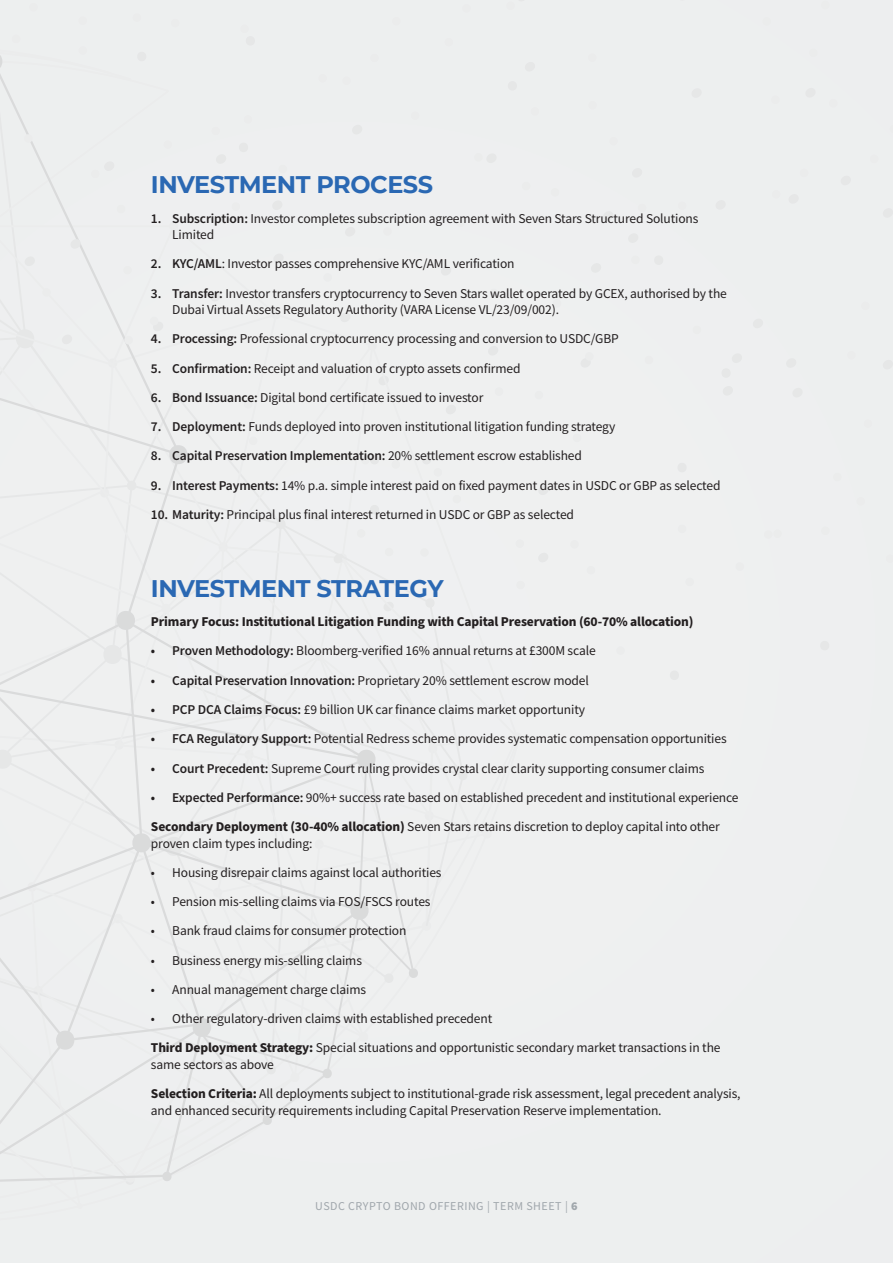
<style>
.page{position:relative;width:893px;height:1263px;background:#edefef}
.page>*{position:absolute;margin:0;border:0;box-sizing:border-box;transform-origin:0 0}
.t1{font:700 24px "Montserrat";letter-spacing:-.02em;color:#2a68b3}
.t2{font:13.5px/29.2px "Source Sans Pro";letter-spacing:-.01em;color:#231f20}
.t3{font:700 13.5px "Source Sans Pro";letter-spacing:-.01em;color:#231f20}
.t4{font:600 13.5px "Source Sans Pro";letter-spacing:-.01em;color:#231f20}
.t5{font:12px "Source Sans Pro";letter-spacing:.04em;color:#647079}
.s1{font-weight:600}
.s2{font-weight:400}
.s3{font-weight:700}
.s4{font-weight:900}
</style>
<div class="page">
<svg style="left:820px;top:0;width:10px;height:10px"></svg>
<svg style="left:856px;top:496px;width:10px;height:10px"></svg>
<svg style="left:735px;top:562px;width:10px;height:9px"></svg>
<svg style="left:832px;top:472px;width:10px;height:10px"></svg>
<div style="left:0;top:1209px;width:519px;height:10px;background:#edefef"></div>
<svg style="left:675px;top:0;width:16px;height:3px"></svg>
<svg style="left:688px;top:85px;width:17px;height:16px"></svg>
<svg style="left:600px;top:208px;width:17px;height:16px"></svg>
<svg style="left:588px;top:260px;width:16px;height:16px"></svg>
<svg style="left:629px;top:165px;width:16px;height:15px"></svg>
<svg style="left:879px;top:357px;width:14px;height:15px"></svg>
<svg style="left:625px;top:230px;width:17px;height:16px"></svg>
<svg style="left:837px;top:173px;width:17px;height:15px"></svg>
<svg style="left:879px;top:205px;width:14px;height:16px"></svg>
<svg style="left:749px;top:316px;width:17px;height:15px"></svg>
<svg style="left:783px;top:355px;width:17px;height:16px"></svg>
<svg style="left:789px;top:385px;width:17px;height:15px"></svg>
<svg style="left:712px;top:197px;width:17px;height:16px"></svg>
<svg style="left:802px;top:85px;width:17px;height:15px"></svg>
<svg style="left:577px;top:352px;width:17px;height:18px"></svg>
<svg style="left:644px;top:355px;width:10px;height:10px"></svg>
<svg style="left:692px;top:325px;width:10px;height:10px"></svg>
<svg style="left:771px;top:189px;width:31px;height:18px"></svg>
<svg style="left:808px;top:48px;width:10px;height:10px"></svg>
<svg style="left:828px;top:98px;width:10px;height:10px"></svg>
<svg style="left:869px;top:154px;width:10px;height:10px"></svg>
<svg style="left:762px;top:17px;width:9px;height:9px"></svg>
<svg style="left:587px;top:53px;width:10px;height:9px"></svg>
<svg style="left:588px;top:100px;width:9px;height:10px"></svg>
<svg style="left:685px;top:577px;width:9px;height:10px"></svg>
<svg style="left:677px;top:524px;width:10px;height:10px"></svg>
<svg style="left:763px;top:529px;width:19px;height:10px"></svg>
<svg style="left:820px;top:526px;width:10px;height:10px"></svg>
<svg style="left:863px;top:419px;width:10px;height:9px"></svg>
<svg style="left:847px;top:350px;width:9px;height:10px"></svg>
<svg style="left:860px;top:301px;width:10px;height:10px"></svg>
<svg style="left:677px;top:201px;width:10px;height:10px"></svg>
<svg style="left:631px;top:255px;width:9px;height:10px"></svg>
<svg style="left:637px;top:203px;width:10px;height:10px"></svg>
<svg style="left:889px;top:124px;width:4px;height:10px"></svg>
<svg style="left:770px;top:95px;width:10px;height:10px"></svg>
<svg style="left:609px;top:136px;width:9px;height:10px"></svg>
<svg style="left:799px;top:168px;width:10px;height:10px"></svg>
<svg style="left:572px;top:433px;width:10px;height:10px"></svg>
<svg style="left:570px;top:539px;width:9px;height:10px"></svg>
<svg style="left:586px;top:565px;width:10px;height:10px"></svg>
<svg style="left:886px;top:554px;width:7px;height:9px"></svg>
<svg style="left:616px;top:646px;width:9px;height:9px"></svg>
<svg style="left:818px;top:641px;width:13px;height:9px"></svg>
<svg style="left:668px;top:670px;width:12px;height:10px"></svg>
<svg style="left:644px;top:620px;width:13px;height:10px"></svg>
<svg style="left:676px;top:463px;width:12px;height:9px"></svg>
<svg style="left:719px;top:350px;width:26px;height:48px"></svg>
<svg style="left:653px;top:255px;width:12px;height:10px"></svg>
<div style="left:0;top:0;width:562px;height:1209px;background:#eff0f0"></div>
<h1 class="t1" style="left:151px;top:167px;width:284px">INVESTMENT PROCESS</h1>
<p class="t2" style="left:172px;top:210px;width:528px;line-height:16.5px;text-indent:-21px"><span class="s1">1. Subscription:</span> Investor completes subscription agreement with Seven Stars Structured Solutions<br>Limited</p>
<p class="t2" style="left:151px;top:249px;width:365px"><span class="s1">2. KYC/AML</span>: Investor passes comprehensive KYC/AML verification</p>
<p class="t2" style="left:172px;top:285px;width:556px;line-height:16.5px;text-indent:-21px"><span class="s1">3. Transfer:</span> Investor transfers cryptocurrency to Seven Stars wallet operated by GCEX, authorised by the<br>Dubai Virtual Assets Regulatory Authority (VARA License VL/23/09/002).</p>
<p class="t2" style="left:151px;top:324px;width:469px"><span class="s1">4. Processing:</span> Professional cryptocurrency processing and conversion to USDC/GBP</p>
<p class="t2" style="left:151px;top:353px;width:371px"><span class="s1">5. Confirmation:</span> Receipt and valuation of crypto assets confirmed</p>
<p class="t2" style="left:151px;top:383px;width:334px"><span class="s1">6. Bond Issuance:</span> Digital bond certificate issued to investor</p>
<p class="t2" style="left:151px;top:412px;width:466px"><span class="s1">7. Deployment:</span> Funds deployed into proven institutional litigation funding strategy</p>
<p class="t4" style="left:151px;top:447px;width:433px">8. Capital Preservation Implementation: <span class="s2">20% settlement escrow established</span></p>
<p class="t2" style="left:151px;top:470px;width:571px"><span class="s1">9. Interest Payments:</span> 14% p.a. simple interest paid on fixed payment dates in USDC or GBP as selected</p>
<p class="t2" style="left:151px;top:500px;width:425px"><span class="s1">10. Maturity:</span> Principal plus final interest returned in USDC or GBP as selected</p>
<h1 class="t1" style="left:151px;top:571px;width:294px">INVESTMENT STRATEGY</h1>
<p class="t3" style="left:151px;top:612px;width:544px">Primary Focus: Institutional Litigation Funding with Capital Preservation (60-70% allocation)</p>
<p class="t2" style="left:151px;top:636px;width:446px"><span class="s1">• Proven Methodology:</span> Bloomberg-verified 16% annual returns at £300M scale</p>
<p class="t2" style="left:151px;top:665px;width:439px"><span class="s1">• Capital Preservation Innovation:</span> Proprietary 20% settlement escrow model</p>
<p class="t2" style="left:151px;top:695px;width:436px"><span class="s1">• PCP DCA Claims Focus:</span> £9 billion UK car finance claims market opportunity</p>
<p class="t2" style="left:151px;top:724px;width:577px"><span class="s1">• FCA Regulatory Support:</span> Potential Redress scheme provides systematic compensation opportunities</p>
<p class="t2" style="left:151px;top:753px;width:555px"><span class="s1">• Court Precedent:</span> Supreme Court ruling provides crystal clear clarity supporting consumer claims</p>
<p class="t2" style="left:151px;top:782px;width:589px"><span class="s1">• Expected Performance:</span> 90%+ success rate based on established precedent and institutional experience<br><span class="s3">Secondary Deployment (30-40% allocation)</span> Seven Stars retains discretion to deploy capital into other</p>
<p class="t2" style="left:151px;top:828px;width:163px">proven claim types including:</p>
<p class="t2" style="left:151px;top:857px;width:292px">• Housing disrepair claims against local authorities</p>
<p class="t2" style="left:151px;top:887px;width:281px">• Pension mis-selling claims via FOS/FSCS routes</p>
<p class="t2" style="left:151px;top:916px;width:257px">• Bank fraud claims for consumer protection</p>
<p class="t2" style="left:151px;top:945px;width:213px">• Business energy mis-selling claims</p>
<p class="t2" style="left:151px;top:975px;width:217px">• Annual management charge claims</p>
<p class="t2" style="left:151px;top:1004px;width:571px">• Other regulatory-driven claims with established precedent<br><span class="s3">Third Deployment Strategy:</span> Special situations and opportunistic secondary market transactions in the</p>
<p class="t2" style="left:151px;top:1050px;width:591px">same sectors as above<br><span class="s3">Selection Criteria:</span> All deployments subject to institutional-grade risk assessment, legal precedent analysis,</p>
<p class="t2" style="left:151px;top:1095px;width:512px">and enhanced security requirements including Capital Preservation Reserve implementation.</p>
<p class="t5" style="left:315px;top:1198px;width:264px">USDC CRYPTO BOND OFFERING | TERM SHEET | <span class="s4">6</span></p>
</div>
